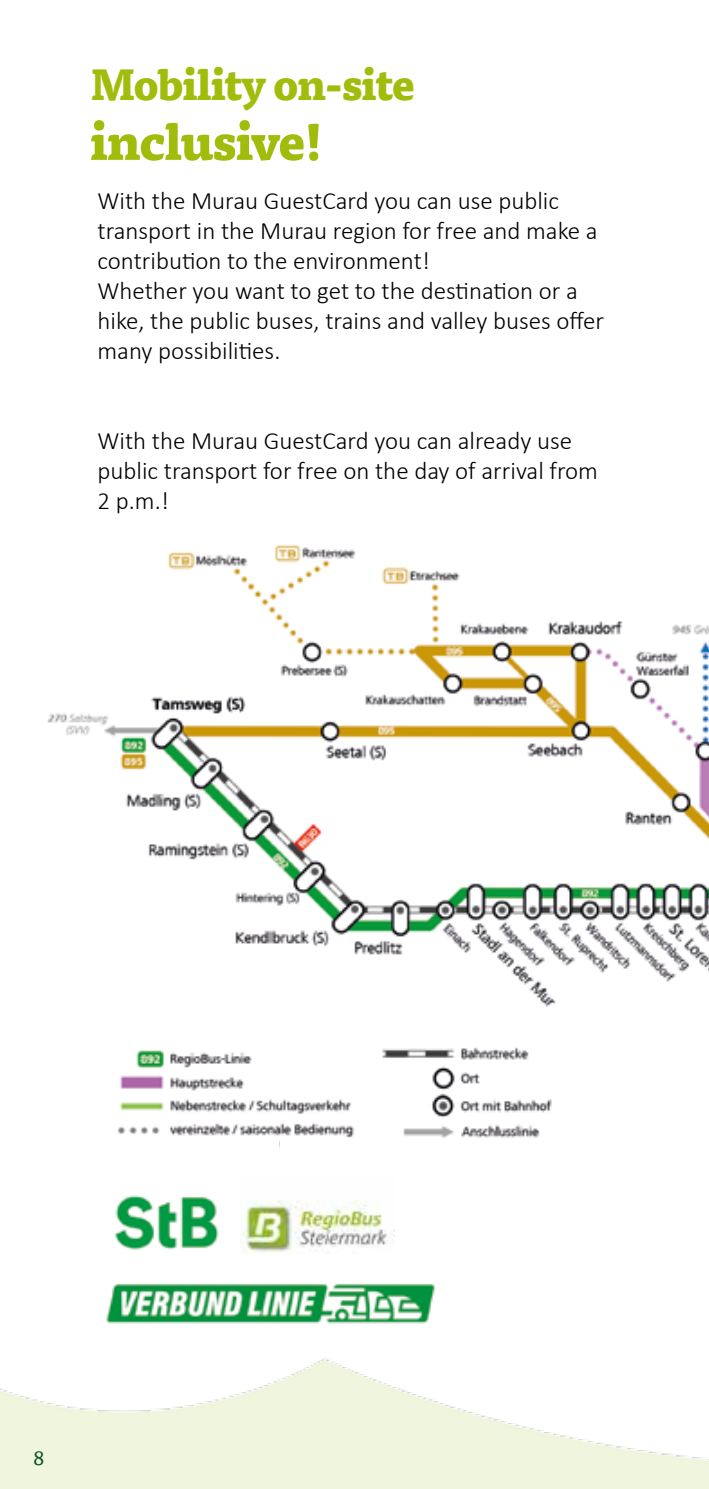
<style>
.page{position:relative;width:709px;height:1489px;background:#fff}
.page>*{position:absolute;margin:0;border:0;box-sizing:border-box;transform-origin:0 0}
.t1{font:800 50px "Tisa Web W03";letter-spacing:-.025em;color:#a2bc0c}
.t2{font:800 42.5px "Tisa Web W03";letter-spacing:-.025em;color:#a2bc0c}
.t3{font:300 25px/30px "Calibri";color:#000}
.t4{font:20px "Tisa Pro";color:#09551d}
</style>
<div class="page">
<img style="left:0;top:1358px;width:709px;height:130px">
<img style="left:47px;top:545px;width:662px;height:692px">
<div style="left:0;top:981px;width:279px;height:267px;background:#fff"></div>
<img style="left:118px;top:985px;width:284px;height:155px">
<img style="left:381px;top:1036px;width:313px;height:116px">
<img style="left:114px;top:1195px;width:105px;height:55px">
<img style="left:240px;top:1175px;width:154px;height:79px">
<img style="left:106px;top:1283px;width:329px;height:41px">
<h2 class="t2" style="left:90px;top:57px;width:327px">Mobility on-site</h2>
<h1 class="t1" style="left:90px;top:109px;width:235px">inclusive!</h1>
<p class="t3" style="left:97px;top:186px;width:508px">With the Murau GuestCard you can use public transport in the Murau region for free and make a contribution to the environment!<br>Whether you want to get to the destination or a hike, the public buses, trains and valley buses offer many possibilities.</p>
<p class="t3" style="left:97px;top:426px;width:502px">With the Murau GuestCard you can already use public transport for free on the day of arrival from<br>2 p.m.!</p>
<p class="t4" style="left:33px;top:1442px;width:13px">8</p>
</div>
